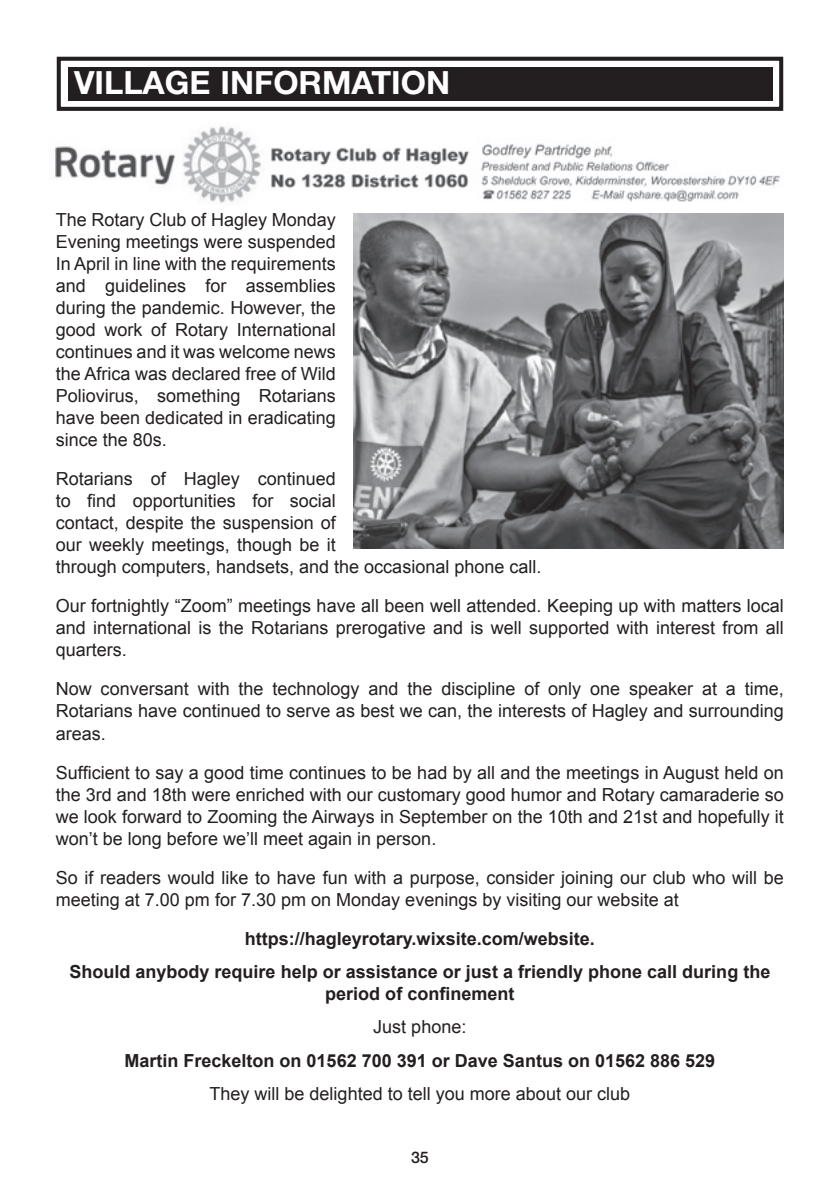
<style>
.page{position:relative;width:840px;height:1191px;background:#fff}
.page>*{position:absolute;margin:0;border:0;box-sizing:border-box;transform-origin:0 0}
.t1{font:700 32px "Helvetica Neue";color:#fff}
.t2{font:18px/22px "Arial";color:#231f20;text-align:justify}
.t3{font:700 18px/33.4px "Arial";color:#231f20;text-align:center}
.t4{font:500 16px "Helvetica Neue";color:#231f20}
</style>
<div class="page">
<div style="left:57px;top:57px;width:725px;height:54px;border:4px solid #231f20"></div>
<div style="left:68px;top:67px;width:704px;height:34px;background:#231f20"></div>
<img style="left:55px;top:126px;width:725px;height:77px">
<img style="left:353px;top:213px;width:429px;height:335px">
<h1 class="t1" style="left:74px;top:63px;width:377px">VILLAGE INFORMATION</h1>
<p class="t2" style="left:56px;top:209px;width:281px">The Rotary Club of Hagley Monday Evening meetings were suspended In April in line with the requirements and guidelines for assemblies during the pandemic. However, the good work of Rotary International continues and it was welcome news the Africa was declared free of Wild Poliovirus, something Rotarians have been dedicated in eradicating since the 80s.</p>
<p class="t2" style="left:56px;top:468px;width:487px;text-align:left">Rotarians of Hagley continued<br>to find opportunities for social<br>contact, despite the suspension of<br>our weekly meetings, though be it<br>through computers, handsets, and the occasional phone call.</p>
<p class="t2" style="left:56px;top:595px;width:729px">Our fortnightly “Zoom” meetings have all been well attended. Keeping up with matters local and international is the Rotarians prerogative and is well supported with interest from all quarters.</p>
<p class="t2" style="left:56px;top:678px;width:729px">Now conversant with the technology and the discipline of only one speaker at a time, Rotarians have continued to serve as best we can, the interests of Hagley and surrounding areas.</p>
<p class="t2" style="left:56px;top:761px;width:729px">Sufficient to say a good time continues to be had by all and the meetings in August held on the 3rd and 18th were enriched with our customary good humor and Rotary camaraderie so we look forward to Zooming the Airways in September on the 10th and 21st and hopefully it won’t be long before we’ll meet again in person.</p>
<p class="t2" style="left:56px;top:866px;width:729px">So if readers would like to have fun with a purpose, consider joining our club who will be meeting at 7.00 pm for 7.30 pm on Monday evenings by visiting our website at</p>
<p class="t3" style="left:69px;top:922px;width:702px">https://hagleyrotary.wixsite.com/website.<br>Should anybody require help or assistance or just a friendly phone call during the</p>
<p class="t3" style="left:325px;top:977px;width:191px">period of confinement</p>
<p class="t2" style="left:373px;top:1016px;width:95px">Just phone:</p>
<p class="t3" style="left:124px;top:1044px;width:592px">Martin Freckelton on 01562 700 391 or Dave Santus on 01562 886 529</p>
<p class="t2" style="left:209px;top:1082px;width:422px">They will be delighted to tell you more about our club</p>
<p class="t4" style="left:411px;top:1147px;width:19px">35</p>
</div>
